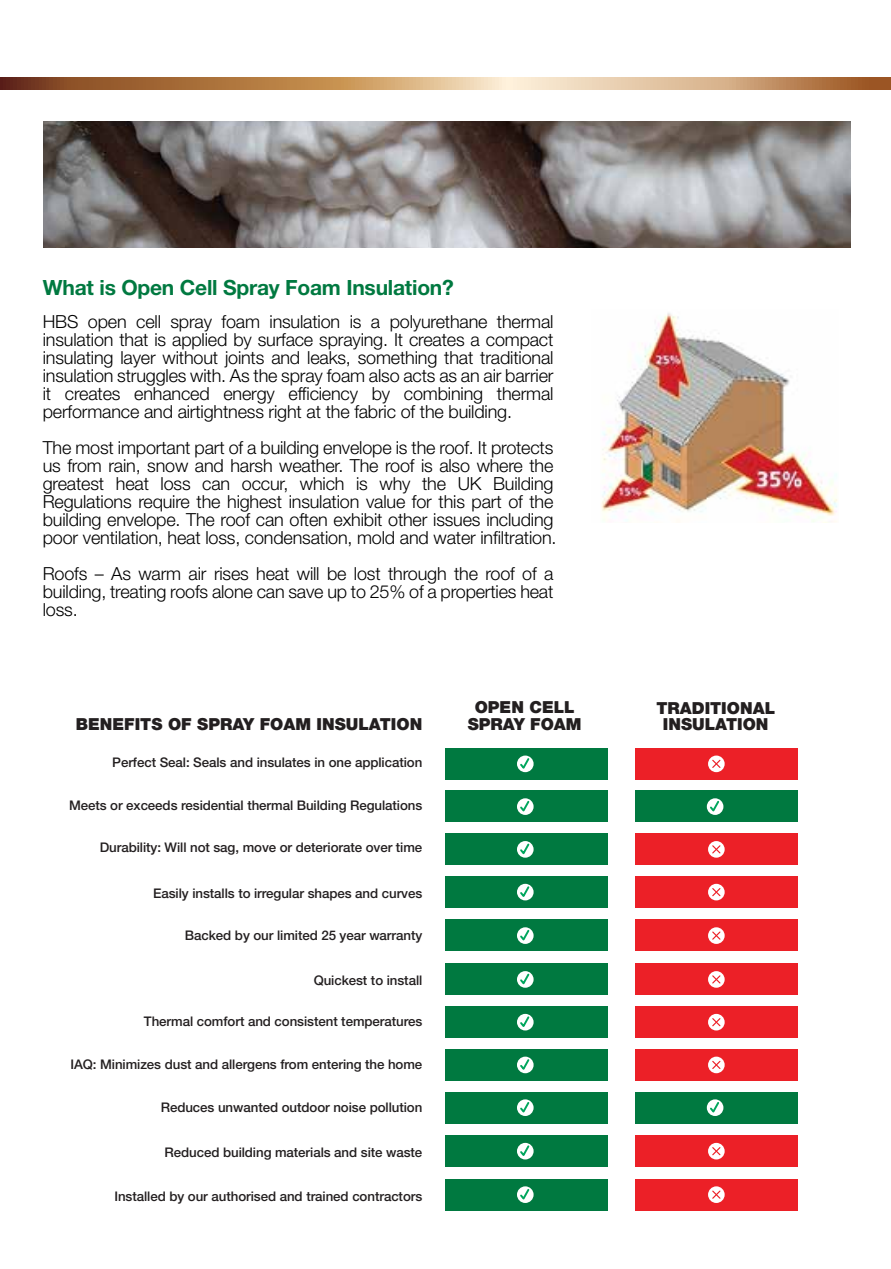
<style>
.page{position:relative;width:891px;height:1269px;background:#fff}
.page>*{position:absolute;margin:0;border:0;box-sizing:border-box;transform-origin:0 0}
.t1{font:700 21px "Helvetica Neue LT Pro";letter-spacing:-.01em;color:#007940}
.t2{font:300 18px/18px "Helvetica Neue LT Pro";letter-spacing:-.01em;color:#000;text-align:justify}
.t3{font:900 16.65px/16.6px "Helvetica Neue LT Pro";color:#231f20;text-align:center}
.t4{font:500 13.35px "Helvetica Neue LT Pro";letter-spacing:-.005em;color:#231f20}
</style>
<div class="page">
<svg style="left:0;top:77px;width:891px;height:13px;background:#c19469"></svg>
<div style="left:446px;top:748px;width:162px;height:32px;background:#007940"></div>
<div style="left:635px;top:748px;width:163px;height:32px;background:#ec2027"></div>
<svg style="left:517px;top:756px;width:17px;height:16px"></svg>
<svg style="left:518px;top:756px;width:13px;height:15px"></svg>
<div style="left:708px;top:756px;width:17px;height:16px;background:#fff;border-radius:50%"></div>
<svg style="left:712px;top:759px;width:9px;height:9px"></svg>
<div style="left:446px;top:791px;width:162px;height:31px;background:#007940"></div>
<svg style="left:517px;top:798px;width:17px;height:17px"></svg>
<svg style="left:518px;top:799px;width:13px;height:15px"></svg>
<div style="left:635px;top:791px;width:163px;height:31px;background:#007940"></div>
<div style="left:707px;top:798px;width:16px;height:17px;background:#fff;border-radius:50%"></div>
<svg style="left:708px;top:799px;width:13px;height:15px"></svg>
<div style="left:446px;top:833px;width:162px;height:32px;background:#007940"></div>
<div style="left:635px;top:833px;width:163px;height:32px;background:#ec2027"></div>
<svg style="left:517px;top:841px;width:17px;height:17px"></svg>
<svg style="left:518px;top:842px;width:13px;height:15px"></svg>
<svg style="left:708px;top:841px;width:17px;height:17px"></svg>
<svg style="left:711px;top:844px;width:11px;height:11px"></svg>
<div style="left:446px;top:876px;width:162px;height:32px;background:#007940"></div>
<div style="left:635px;top:876px;width:163px;height:32px;background:#ec2027"></div>
<svg style="left:517px;top:884px;width:17px;height:16px"></svg>
<svg style="left:518px;top:885px;width:13px;height:14px"></svg>
<div style="left:708px;top:884px;width:17px;height:16px;background:#fff;border-radius:50%"></div>
<svg style="left:712px;top:888px;width:9px;height:9px"></svg>
<div style="left:446px;top:920px;width:162px;height:31px;background:#007940"></div>
<div style="left:635px;top:920px;width:163px;height:31px;background:#ec2027"></div>
<svg style="left:517px;top:927px;width:17px;height:17px"></svg>
<svg style="left:518px;top:928px;width:13px;height:15px"></svg>
<svg style="left:708px;top:927px;width:17px;height:17px"></svg>
<svg style="left:711px;top:930px;width:11px;height:11px"></svg>
<div style="left:446px;top:963px;width:162px;height:32px;background:#007940"></div>
<div style="left:635px;top:963px;width:163px;height:32px;background:#ec2027"></div>
<svg style="left:517px;top:971px;width:17px;height:17px"></svg>
<svg style="left:518px;top:972px;width:13px;height:15px"></svg>
<svg style="left:708px;top:971px;width:17px;height:17px"></svg>
<svg style="left:711px;top:974px;width:11px;height:11px"></svg>
<div style="left:446px;top:1006px;width:162px;height:32px;background:#007940"></div>
<div style="left:635px;top:1006px;width:163px;height:32px;background:#ec2027"></div>
<svg style="left:517px;top:1014px;width:17px;height:16px"></svg>
<svg style="left:518px;top:1015px;width:13px;height:15px"></svg>
<div style="left:708px;top:1014px;width:17px;height:16px;background:#fff;border-radius:50%"></div>
<svg style="left:712px;top:1018px;width:9px;height:9px"></svg>
<div style="left:446px;top:1049px;width:162px;height:32px;background:#007940"></div>
<div style="left:635px;top:1049px;width:163px;height:32px;background:#ec2027"></div>
<svg style="left:517px;top:1057px;width:17px;height:16px"></svg>
<svg style="left:518px;top:1057px;width:13px;height:15px"></svg>
<div style="left:708px;top:1057px;width:17px;height:16px;background:#fff;border-radius:50%"></div>
<svg style="left:712px;top:1060px;width:9px;height:9px"></svg>
<div style="left:446px;top:1092px;width:162px;height:31px;background:#007940"></div>
<svg style="left:517px;top:1099px;width:17px;height:17px"></svg>
<svg style="left:518px;top:1100px;width:13px;height:15px"></svg>
<div style="left:635px;top:1092px;width:163px;height:31px;background:#007940"></div>
<div style="left:707px;top:1099px;width:16px;height:17px;background:#fff;border-radius:50%"></div>
<svg style="left:708px;top:1100px;width:13px;height:15px"></svg>
<div style="left:446px;top:1135px;width:162px;height:32px;background:#007940"></div>
<div style="left:635px;top:1135px;width:163px;height:32px;background:#ec2027"></div>
<svg style="left:517px;top:1143px;width:17px;height:16px"></svg>
<svg style="left:518px;top:1144px;width:13px;height:15px"></svg>
<div style="left:708px;top:1143px;width:17px;height:16px;background:#fff;border-radius:50%"></div>
<svg style="left:712px;top:1147px;width:9px;height:9px"></svg>
<div style="left:446px;top:1179px;width:162px;height:31px;background:#007940"></div>
<div style="left:635px;top:1179px;width:163px;height:31px;background:#ec2027"></div>
<svg style="left:517px;top:1186px;width:17px;height:17px"></svg>
<svg style="left:518px;top:1187px;width:13px;height:15px"></svg>
<svg style="left:708px;top:1186px;width:17px;height:17px"></svg>
<svg style="left:711px;top:1189px;width:11px;height:11px"></svg>
<img style="left:43px;top:121px;width:807px;height:127px">
<img style="left:601px;top:313px;width:237px;height:209px">
<p class="t1" style="left:43px;top:274px;width:412px">What is Open Cell Spray Foam Insulation?</p>
<p class="t2" style="left:43px;top:312px;width:512px">HBS open cell spray foam insulation is a polyurethane thermal insulation that is applied by surface spraying. It creates a compact insulating layer without joints and leaks, something that traditional insulation struggles with. As the spray foam also acts as an air barrier it creates enhanced energy efficiency by combining thermal performance and airtightness right at the fabric of the building.</p>
<p class="t2" style="left:43px;top:438px;width:515px;text-align:left">The most important part of a building envelope is the roof. It protects us from rain, snow and harsh weather. The roof is also where the greatest heat loss can occur, which is why the UK Building Regulations require the highest insulation value for this part of the building envelope. The roof can often exhibit other issues including poor ventilation, heat loss, condensation, mold and water infiltration.</p>
<p class="t2" style="left:43px;top:564px;width:512px">Roofs – As warm air rises heat will be lost through the roof of a building, treating roofs alone can save up to 25% of a properties heat loss.</p>
<p class="t3" style="left:475px;top:699px;width:102px">OPEN CELL</p>
<p class="t3" style="left:76px;top:716px;width:348px">BENEFITS OF SPRAY FOAM INSULATION</p>
<p class="t3" style="left:468px;top:716px;width:115px">SPRAY FOAM</p>
<p class="t4" style="left:112px;top:754px;width:312px">Perfect Seal: Seals and insulates in one application</p>
<p class="t4" style="left:69px;top:798px;width:355px">Meets or exceeds residential thermal Building Regulations</p>
<p class="t4" style="left:100px;top:839px;width:324px">Durability: Will not sag, move or deteriorate over time</p>
<p class="t4" style="left:153px;top:885px;width:271px">Easily installs to irregular shapes and curves</p>
<p class="t4" style="left:185px;top:927px;width:239px">Backed by our limited 25 year warranty</p>
<p class="t4" style="left:314px;top:972px;width:110px">Quickest to install</p>
<p class="t4" style="left:144px;top:1013px;width:280px">Thermal comfort and consistent temperatures</p>
<p class="t4" style="left:70px;top:1056px;width:353px">IAQ: Minimizes dust and allergens from entering the home</p>
<p class="t4" style="left:161px;top:1099px;width:263px">Reduces unwanted outdoor noise pollution</p>
<p class="t4" style="left:164px;top:1145px;width:259px">Reduced building materials and site waste</p>
<p class="t4" style="left:114px;top:1188px;width:309px">Installed by our authorised and trained contractors</p>
<p class="t3" style="left:656px;top:699px;width:120px">TRADITIONAL<br>INSULATION</p>
</div>
